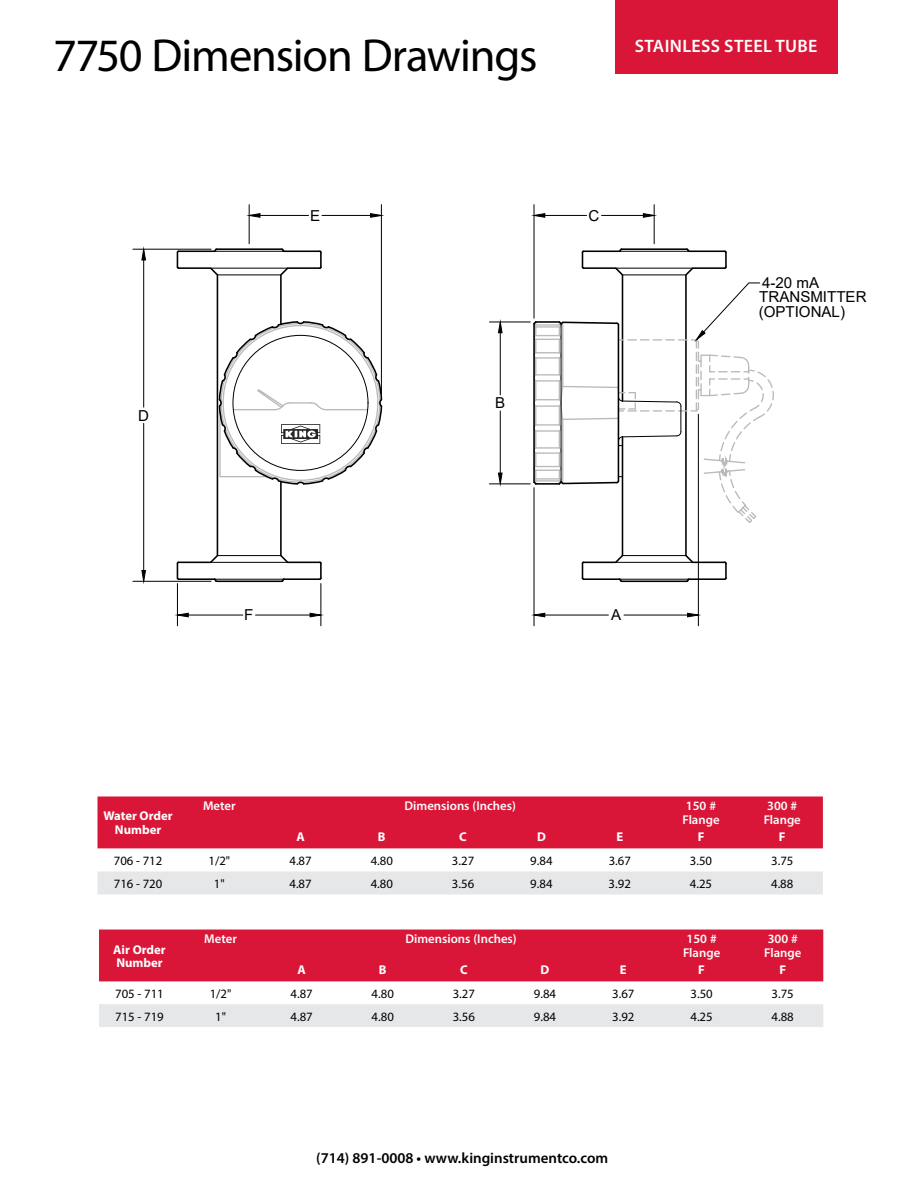
<style>
.page{position:relative;width:918px;height:1188px;background:#fff}
.page>*{position:absolute;margin:0;border:0;box-sizing:border-box;transform-origin:0 0}
.t1{font:46.5px "Myriad Pro";letter-spacing:-.025em;color:#000}
.t2{font:600 18px "Myriad Pro";letter-spacing:.02em;color:#fff}
.t3{font:15.15px/28.3px "Arial";color:#000}
.t4{font:600 15px "Myriad Pro";color:#000}
.t5{font:12.75px "Myriad Pro";color:#000}
.t6{font:600 12.75px/13.6px "Myriad Pro";color:#fcfcfc}
.t7{font:700 12.75px/13.5px "Myriad Pro";color:#fff;text-align:center}
.t8{font:600 12.75px "Myriad Pro";color:#fff}
</style>
<div class="page">
<div style="left:615px;top:0;width:223px;height:73px;background:#d91638"></div>
<div style="left:98px;top:796px;width:725px;height:52px;background:#d91638"></div>
<svg style="left:98px;top:871px;width:725px;height:24px;background:#e6e7e8"></svg>
<div style="left:99px;top:930px;width:724px;height:51px;background:#d91638"></div>
<div style="left:99px;top:1004px;width:724px;height:23px;background:#e6e7e8"></div>
<hr style="left:534px;top:488px;width:1px;height:138px;background:#000">
<hr style="left:698px;top:414px;width:1px;height:212px;background:#000">
<hr style="left:545px;top:615px;width:63px;height:1px;background:#000">
<hr style="left:624px;top:615px;width:64px;height:1px;background:#000">
<svg style="left:533px;top:612px;width:13px;height:6px"></svg>
<svg style="left:687px;top:612px;width:12px;height:6px"></svg>
<hr style="left:489px;top:322px;width:41px;height:1px;background:#000">
<hr style="left:489px;top:483px;width:41px;height:1px;background:#000">
<hr style="left:500px;top:333px;width:1px;height:62px;background:#000">
<hr style="left:500px;top:411px;width:1px;height:62px;background:#000">
<svg style="left:498px;top:321px;width:5px;height:13px"></svg>
<svg style="left:498px;top:472px;width:5px;height:13px"></svg>
<svg style="left:533px;top:248px;width:241px;height:335px"></svg>
<hr style="left:534px;top:205px;width:1px;height:113px;background:#000">
<hr style="left:654px;top:205px;width:1px;height:39px;background:#000">
<hr style="left:545px;top:215px;width:42px;height:1px;background:#000">
<hr style="left:602px;top:215px;width:41px;height:1px;background:#000">
<svg style="left:533px;top:213px;width:13px;height:5px"></svg>
<svg style="left:643px;top:213px;width:12px;height:5px"></svg>
<hr style="left:249px;top:205px;width:1px;height:39px;background:#000">
<hr style="left:381px;top:205px;width:1px;height:189px;background:#000">
<hr style="left:260px;top:215px;width:49px;height:1px;background:#000">
<hr style="left:322px;top:215px;width:49px;height:1px;background:#000">
<svg style="left:248px;top:213px;width:13px;height:5px"></svg>
<svg style="left:370px;top:213px;width:12px;height:5px"></svg>
<hr style="left:133px;top:249px;width:78px;height:1px;background:#000">
<hr style="left:133px;top:581px;width:78px;height:1px;background:#000">
<hr style="left:143px;top:260px;width:1px;height:147px;background:#000">
<hr style="left:143px;top:423px;width:1px;height:147px;background:#000">
<svg style="left:141px;top:248px;width:5px;height:13px"></svg>
<svg style="left:141px;top:570px;width:5px;height:12px"></svg>
<hr style="left:177px;top:584px;width:1px;height:42px;background:#000">
<hr style="left:320px;top:584px;width:1px;height:42px;background:#000">
<hr style="left:188px;top:615px;width:55px;height:1px;background:#000">
<hr style="left:256px;top:615px;width:54px;height:1px;background:#000">
<svg style="left:177px;top:612px;width:12px;height:6px"></svg>
<svg style="left:309px;top:612px;width:13px;height:6px"></svg>
<svg style="left:176px;top:248px;width:207px;height:335px"></svg>
<h1 class="t1" style="left:53px;top:27px;width:486px">7750 Dimension Drawings</h1>
<h2 class="t2" style="left:635px;top:34px;width:184px">STAINLESS STEEL TUBE</h2>
<p class="t3" style="left:138px;top:401px;width:12px">D</p>
<p class="t3" style="left:310px;top:201px;width:12px">E</p>
<p class="t3" style="left:589px;top:201px;width:12px">C</p>
<p class="t3" style="left:495px;top:389px;width:12px">B</p>
<p class="t3" style="left:759px;top:269px;width:88px">4-20 mA (OPTIONAL)</p>
<p class="t3" style="left:759px;top:282px;width:109px">TRANSMITTER</p>
<p class="t3" style="left:244px;top:601px;width:11px">F</p>
<p class="t3" style="left:611px;top:601px;width:12px">A</p>
<p class="t7" style="left:104px;top:809px;width:71px">Water Order<br>Number</p>
<p class="t8" style="left:203px;top:798px;width:34px">Meter</p>
<p class="t6" style="left:405px;top:798px;width:113px">Dimensions (Inches)</p>
<p class="t6" style="left:682px;top:798px;width:39px">150 #<br>Flange</p>
<p class="t6" style="left:764px;top:798px;width:39px">300 #<br>Flange</p>
<p class="t7" style="left:296px;top:829px;width:10px">A</p>
<p class="t7" style="left:378px;top:829px;width:9px">B</p>
<p class="t7" style="left:459px;top:829px;width:9px">C</p>
<p class="t7" style="left:537px;top:829px;width:10px">D</p>
<p class="t7" style="left:616px;top:829px;width:8px">E</p>
<p class="t7" style="left:698px;top:829px;width:8px">F</p>
<p class="t7" style="left:779px;top:829px;width:8px">F</p>
<p class="t5" style="left:114px;top:853px;width:50px">706 - 712</p>
<p class="t5" style="left:208px;top:853px;width:23px">1/2"</p>
<p class="t5" style="left:289px;top:853px;width:24px">4.87</p>
<p class="t5" style="left:371px;top:853px;width:24px">4.80</p>
<p class="t5" style="left:452px;top:853px;width:24px">3.27</p>
<p class="t5" style="left:530px;top:853px;width:24px">9.84</p>
<p class="t5" style="left:609px;top:853px;width:24px">3.67</p>
<p class="t5" style="left:690px;top:853px;width:24px">3.50</p>
<p class="t5" style="left:771px;top:853px;width:24px">3.75</p>
<p class="t5" style="left:114px;top:876px;width:50px">716 - 720</p>
<p class="t5" style="left:214px;top:876px;width:12px">1"</p>
<p class="t5" style="left:289px;top:876px;width:24px">4.87</p>
<p class="t5" style="left:371px;top:876px;width:24px">4.80</p>
<p class="t5" style="left:452px;top:876px;width:24px">3.56</p>
<p class="t5" style="left:530px;top:876px;width:24px">9.84</p>
<p class="t5" style="left:609px;top:876px;width:24px">3.92</p>
<p class="t5" style="left:690px;top:876px;width:24px">4.25</p>
<p class="t5" style="left:771px;top:876px;width:24px">4.88</p>
<p class="t7" style="left:113px;top:942px;width:54px;text-align:left">Air Order<br>Number</p>
<p class="t8" style="left:204px;top:931px;width:34px">Meter</p>
<p class="t6" style="left:406px;top:932px;width:113px">Dimensions (Inches)</p>
<p class="t6" style="left:683px;top:932px;width:39px">150 #<br>Flange</p>
<p class="t6" style="left:764px;top:932px;width:39px">300 #<br>Flange</p>
<p class="t7" style="left:298px;top:962px;width:10px">A</p>
<p class="t7" style="left:379px;top:962px;width:9px">B</p>
<p class="t7" style="left:460px;top:962px;width:9px">C</p>
<p class="t7" style="left:541px;top:962px;width:10px">D</p>
<p class="t7" style="left:620px;top:962px;width:8px">E</p>
<p class="t7" style="left:698px;top:962px;width:8px">F</p>
<p class="t7" style="left:779px;top:962px;width:8px">F</p>
<p class="t5" style="left:115px;top:986px;width:50px">705 - 711</p>
<p class="t5" style="left:210px;top:986px;width:23px">1/2"</p>
<p class="t5" style="left:291px;top:986px;width:24px">4.87</p>
<p class="t5" style="left:372px;top:986px;width:24px">4.80</p>
<p class="t5" style="left:453px;top:986px;width:24px">3.27</p>
<p class="t5" style="left:534px;top:986px;width:24px">9.84</p>
<p class="t5" style="left:612px;top:986px;width:24px">3.67</p>
<p class="t5" style="left:690px;top:986px;width:24px">3.50</p>
<p class="t5" style="left:772px;top:986px;width:24px">3.75</p>
<p class="t5" style="left:115px;top:1008px;width:50px">715 - 719</p>
<p class="t5" style="left:215px;top:1008px;width:12px">1"</p>
<p class="t5" style="left:291px;top:1008px;width:24px">4.87</p>
<p class="t5" style="left:372px;top:1008px;width:24px">4.80</p>
<p class="t5" style="left:453px;top:1008px;width:24px">3.56</p>
<p class="t5" style="left:534px;top:1008px;width:24px">9.84</p>
<p class="t5" style="left:612px;top:1008px;width:24px">3.92</p>
<p class="t5" style="left:690px;top:1008px;width:24px">4.25</p>
<p class="t5" style="left:772px;top:1008px;width:24px">4.88</p>
<p class="t4" style="left:316px;top:1148px;width:293px">(714) 891-0008 • www.kinginstrumentco.com</p>
</div>
